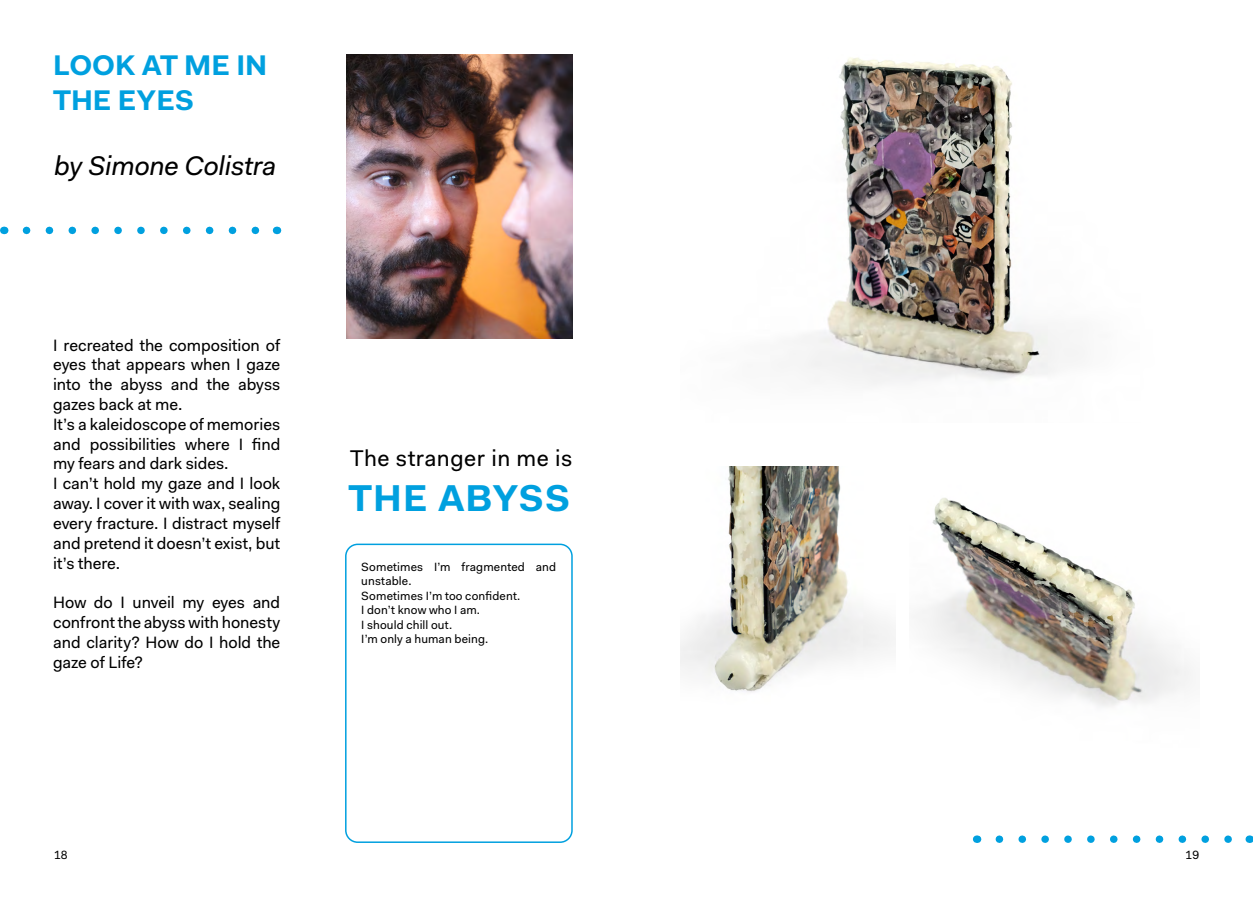
<style>
.page{position:relative;width:1253px;height:897px;background:#fff}
.page>*{position:absolute;margin:0;border:0;box-sizing:border-box;transform-origin:0 0}
.t1{font:700 37.5px "Fakt Pro";letter-spacing:.025em;color:#00a0df}
.t2{font:700 28.5px/34.2px "Fakt Pro";color:#00a0df}
.t3{font:italic 27px "Fakt Pro";letter-spacing:-.01em;color:#000}
.t4{font:22.8px "Fakt Pro";letter-spacing:.025em;color:#000}
.t5{font:16.5px/19.8px "Fakt Pro";color:#000}
.t6{font:12px/14.4px "Fakt Pro";letter-spacing:.015em;color:#000}
</style>
<div class="page">
<div style="left:345px;top:543px;width:228px;height:299px;border:2px solid #00a0df;border-radius:12px"></div>
<svg style="left:26px;top:226px;width:234px;height:8px"></svg>
<svg style="left:999px;top:835px;width:233px;height:7px"></svg>
<img style="left:346px;top:54px;width:226px;height:284px">
<img style="left:793px;top:57px;width:286px;height:328px">
<img style="left:922px;top:498px;width:269px;height:209px">
<img style="left:680px;top:466px;width:215px;height:226px">
<h2 class="t2" style="left:53px;top:48px;width:216px">LOOK AT ME IN<br>THE EYES</h2>
<h3 class="t3" style="left:54px;top:147px;width:224px">by Simone Colistra</h3>
<p class="t5" style="left:53px;top:335px;width:229px">I recreated the composition of eyes that appears when I gaze into the abyss and the abyss gazes back at me.<br>It’s a kaleidoscope of memories and possibilities where I find my fears and dark sides.<br>I can’t hold my gaze and I look away. I cover it with wax, sealing every fracture. I distract myself and pretend it doesn’t exist, but it’s there.</p>
<p class="t5" style="left:53px;top:592px;width:229px;text-align:justify">How do I unveil my eyes and confront the abyss with honesty and clarity? How do I hold the gaze of Life?</p>
<h3 class="t4" style="left:350px;top:442px;width:224px">The stranger in me is</h3>
<h1 class="t1" style="left:348px;top:473px;width:223px">THE ABYSS</h1>
<p class="t6" style="left:361px;top:559px;width:196px">Sometimes I’m fragmented and unstable.<br>Sometimes I’m too confident.<br>I don’t know who I am.<br>I should chill out.<br>I’m only a human being.</p>
<p class="t6" style="left:54px;top:847px;width:15px">18</p>
<p class="t6" style="left:1185px;top:847px;width:15px">19</p>
</div>
